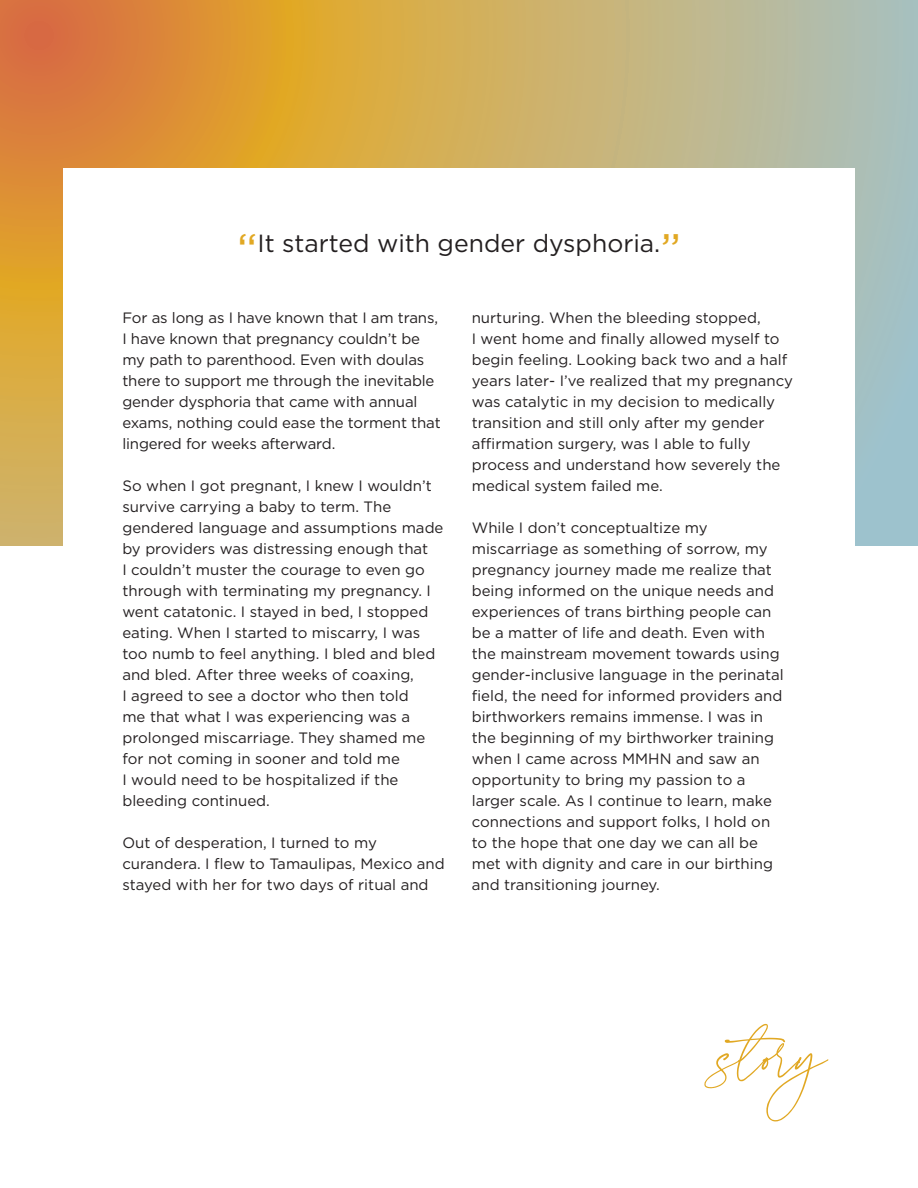
<style>
.page{position:relative;width:918px;height:1188px;background:#fff}
.page>*{position:absolute;margin:0;border:0;box-sizing:border-box;transform-origin:0 0}
.t1{font:92.1px "La Luxes Script";color:#e1a823}
.t2{font:24.75px "Gotham";color:#231f20}
.t3{font:15px/21px "Gotham";color:#231f20}
.s1{font-size:46.95px;color:#e1a823}
</style>
<div class="page">
<svg style="left:0;top:0;width:918px;height:546px;background:#c9aa6b"></svg>
<div style="left:63px;top:169px;width:792px;height:802px;background:#fff"></div>
<p class="t2" style="left:237px;top:229px;width:446px"><span class="s1">“</span>It started with gender dysphoria.<span class="s1">”</span></p>
<p class="t3" style="left:122px;top:307px;width:320px">For as long as I have known that I am trans, I have known that pregnancy couldn’t be my path to parenthood. Even with doulas there to support me through the inevitable gender dysphoria that came with annual exams, nothing could ease the torment that lingered for weeks afterward.</p>
<p class="t3" style="left:122px;top:475px;width:323px">So when I got pregnant, I knew I wouldn’t survive carrying a baby to term. The gendered language and assumptions made by providers was distressing enough that<br>I couldn’t muster the courage to even go through with terminating my pregnancy. I went catatonic. I stayed in bed, I stopped eating. When I started to miscarry, I was too numb to feel anything. I bled and bled and bled. After three weeks of coaxing,<br>I agreed to see a doctor who then told<br>me that what I was experiencing was a prolonged miscarriage. They shamed me for not coming in sooner and told me<br>I would need to be hospitalized if the bleeding continued.</p>
<p class="t3" style="left:122px;top:832px;width:324px">Out of desperation, I turned to my curandera. I flew to Tamaulipas, Mexico and stayed with her for two days of ritual and</p>
<p class="t3" style="left:472px;top:307px;width:323px">nurturing. When the bleeding stopped,<br>I went home and finally allowed myself to begin feeling. Looking back two and a half years later- I’ve realized that my pregnancy was catalytic in my decision to medically transition and still only after my gender affirmation surgery, was I able to fully process and understand how severely the medical system failed me.</p>
<p class="t3" style="left:472px;top:517px;width:314px">While I don’t conceptualtize my miscarriage as something of sorrow, my pregnancy journey made me realize that being informed on the unique needs and experiences of trans birthing people can be a matter of life and death. Even with the mainstream movement towards using gender-inclusive language in the perinatal field, the need for informed providers and birthworkers remains immense. I was in the beginning of my birthworker training when I came across MMHN and saw an opportunity to bring my passion to a larger scale. As I continue to learn, make connections and support folks, I hold on to the hope that one day we can all be met with dignity and care in our birthing and transitioning journey.</p>
<p class="t1" style="left:718px;top:1000px;width:111px">story</p>
</div>
